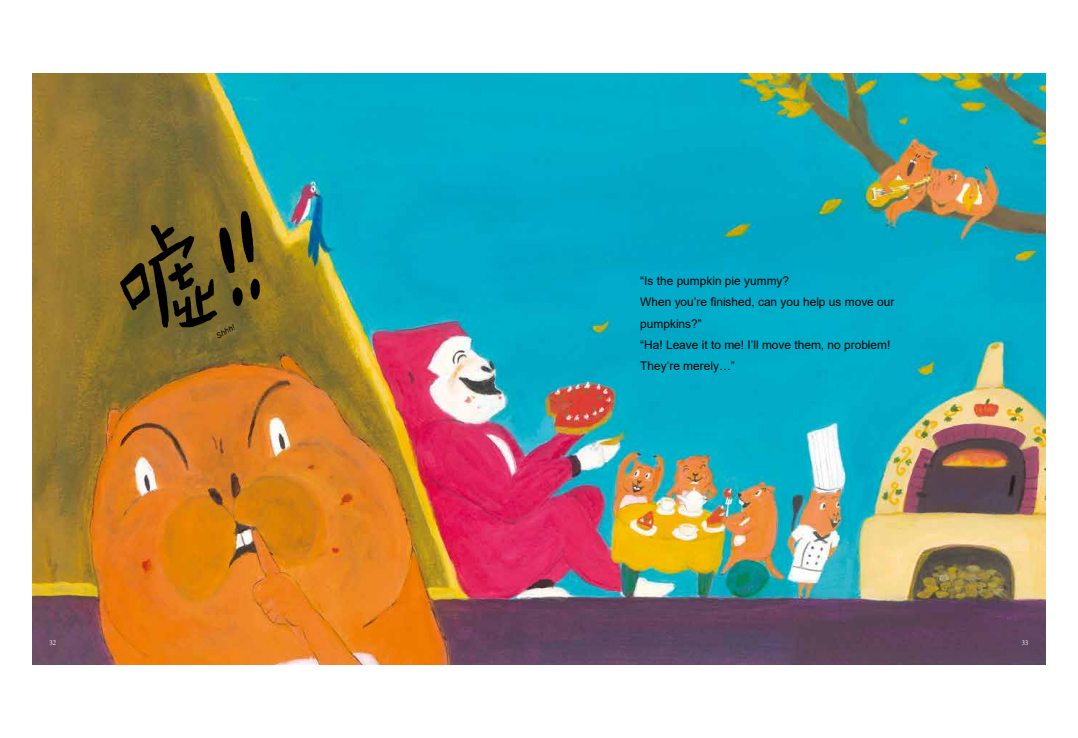
<style>
.page{position:relative;width:1078px;height:738px;background:#fff}
.page>*{position:absolute;margin:0;border:0;box-sizing:border-box;transform-origin:0 0}
.t1{font:11.9px/21.3px "Arial";color:#000}
.t2{font:italic 7.7px "Arial";color:#000}
.t3{font:6.8px "Times New Roman";color:#fff}
</style>
<div class="page">
<img style="left:33px;top:73px;width:1012px;height:591px">
<img style="left:115px;top:204px;width:152px;height:135px">
<p class="t2" style="left:214px;top:332px;width:22px;rotate:-30deg">Shhh!</p>
<p class="t1" style="left:640px;top:270px;width:255px">“Is the pumpkin pie yummy?<br>When you’re finished, can you help us move our pumpkins?”<br>“Ha! Leave it to me! I’ll move them, no problem!<br>They’re merely…”</p>
<p class="t3" style="left:49px;top:637px;width:8px">32</p>
<p class="t3" style="left:1021px;top:637px;width:8px">33</p>
</div>
